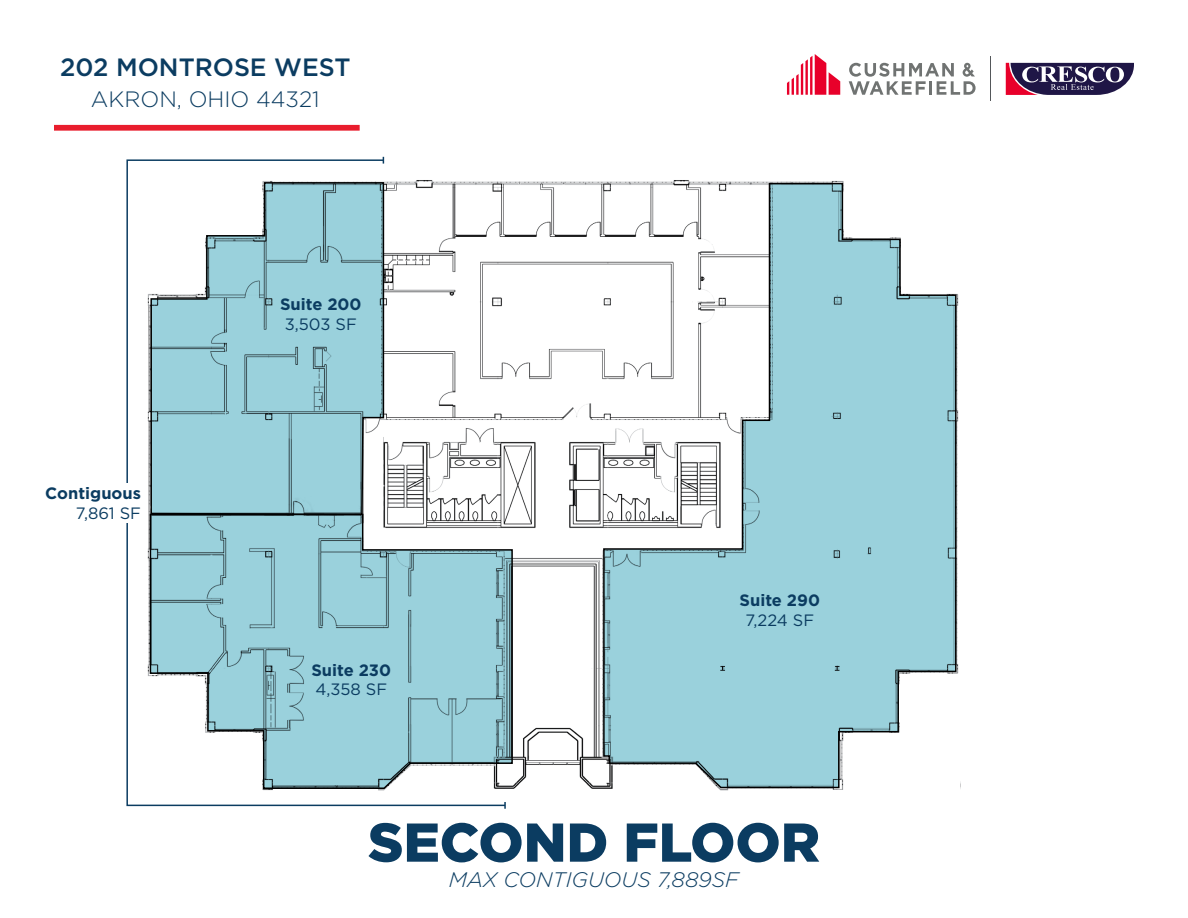
<style>
.page{position:relative;width:1188px;height:918px;background:#fff}
.page>*{position:absolute;margin:0;border:0;box-sizing:border-box;transform-origin:0 0}
.t1{font:900 54.6px "Gotham";color:#0b3c61}
.t2{font:500 25.05px "Gotham";color:#0b3c61}
.t3{font:300 22.2px "Gotham";color:#0b3c61}
.t4{font:italic 300 21px "Gotham";color:#0b3c61}
.t5{font:700 16.5px "Gotham";color:#0b3c61}
.t6{font:16.5px "Gotham";color:#0b3c61}
</style>
<div class="page">
<div style="left:54px;top:125px;width:306px;height:6px;background:#e91d2d"></div>
<svg style="left:1006px;top:63px;width:128px;height:32px"></svg>
<hr style="left:990px;top:56px;width:1px;height:44px;background:#54575a">
<svg style="left:787px;top:54px;width:53px;height:41px"></svg>
<svg style="left:849px;top:63px;width:127px;height:32px"></svg>
<img style="left:507px;top:180px;width:452px;height:611px">
<svg style="left:126px;top:159px;width:381px;height:648px"></svg>
<svg style="left:504px;top:802px;width:2px;height:7px"></svg>
<div style="left:14px;top:483px;width:127px;height:40px;background:#fff"></div>
<h2 class="t2" style="left:60px;top:51px;width:292px">202 MONTROSE WEST</h2>
<h3 class="t3" style="left:91px;top:85px;width:230px">AKRON, OHIO 44321</h3>
<p class="t5" style="left:45px;top:483px;width:97px">Contiguous</p>
<p class="t6" style="left:76px;top:503px;width:67px">7,861 SF</p>
<p class="t5" style="left:280px;top:293px;width:83px">Suite 200</p>
<p class="t6" style="left:285px;top:313px;width:74px">3,503 SF</p>
<p class="t5" style="left:311px;top:659px;width:81px">Suite 230</p>
<p class="t6" style="left:315px;top:679px;width:73px">4,358 SF</p>
<p class="t5" style="left:740px;top:589px;width:82px">Suite 290</p>
<p class="t6" style="left:745px;top:610px;width:70px">7,224 SF</p>
<h1 class="t1" style="left:368px;top:805px;width:454px">SECOND FLOOR</h1>
<p class="t4" style="left:449px;top:866px;width:292px">MAX CONTIGUOUS 7,889SF</p>
</div>
